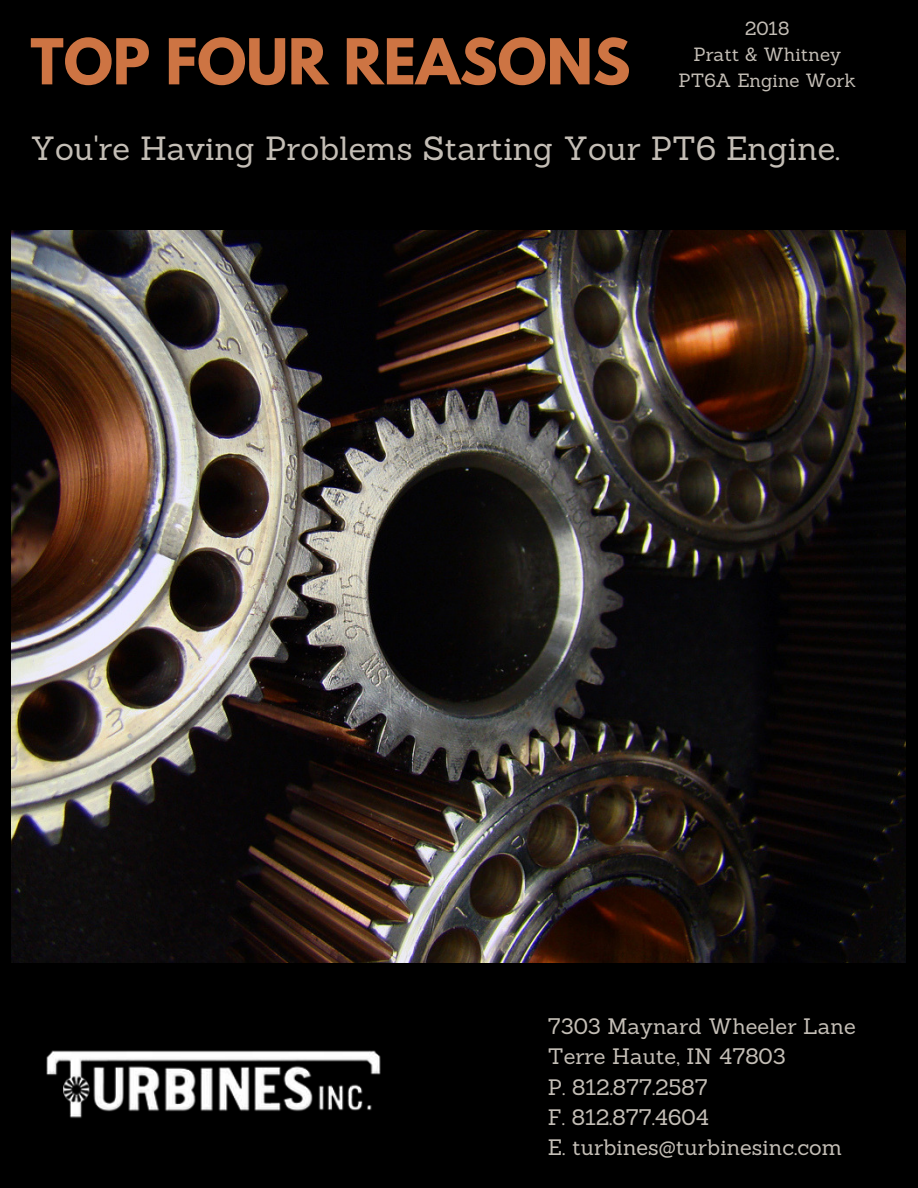
<style>
.page{position:relative;width:918px;height:1188px;background:#000}
.page>*{position:absolute;margin:0;border:0;box-sizing:border-box;transform-origin:0 0}
.t1{font:700 55.95px "League Spartan";color:#cd7443}
.t2{font:32.7px "Sanchez";color:#c4beb6}
.t3{font:21.75px/30.3px "Sanchez";color:#c4beb6}
.t4{font:18.6px/25.8px "Sanchez";color:#c4beb6;text-align:center}
</style>
<div class="page">
<img style="left:46px;top:1050px;width:335px;height:68px">
<img style="left:11px;top:231px;width:895px;height:732px">
<h1 class="t1" style="left:30px;top:18px;width:602px">TOP FOUR REASONS</h1>
<p class="t4" style="left:679px;top:15px;width:179px">2018<br>Pratt &amp; Whitney<br>PT6A Engine Work</p>
<h2 class="t2" style="left:30px;top:127px;width:811px">You're Having Problems Starting Your PT6 Engine.</h2>
<p class="t3" style="left:548px;top:1011px;width:309px">7303 Maynard Wheeler Lane<br>Terre Haute, IN 47803<br>P. 812.877.2587<br>F. 812.877.4604<br>E. turbines@turbinesinc.com</p>
</div>
